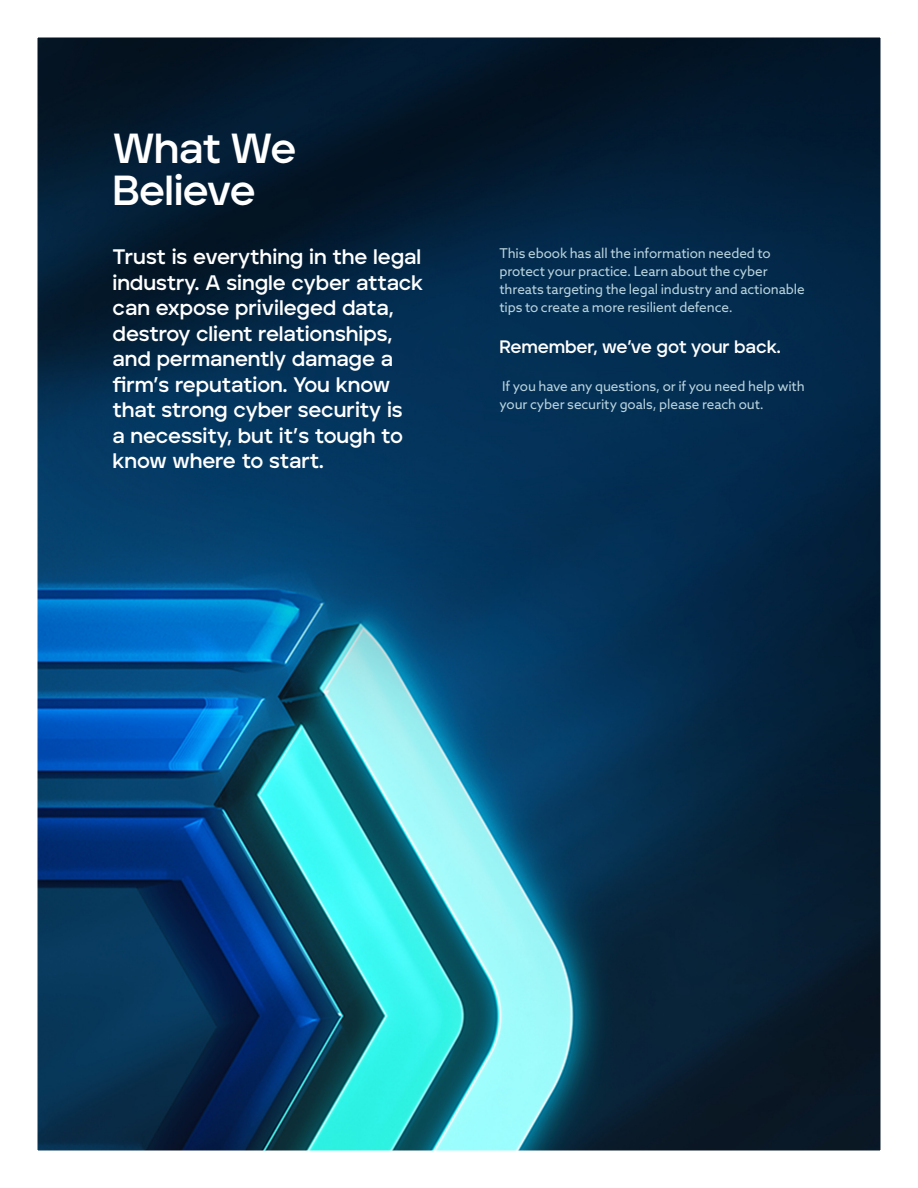
<style>
.page{position:relative;width:918px;height:1188px;background:#fff}
.page>*{position:absolute;margin:0;border:0;box-sizing:border-box;transform-origin:0 0}
.H8___Aventa___28_28{font:700 42px/42px "Aventa";letter-spacing:-.025em;color:#fff}
.Sub_H1___Aventa___12{font:700 21px/25.5px "Aventa";letter-spacing:-.005em;color:#fff}
.Body___Azo_Regular{font:700 18px "Aventa";letter-spacing:-.01em;color:#fff}
.Body___Azo_Regular-2{font:13.5px/18px "Azo Sans";letter-spacing:-.005em;color:#bad4de}
</style>
<div class="page">
<img style="left:39px;top:39px;width:840px;height:1110px">
<p class="H8___Aventa___28_28" style="left:112px;top:127px;width:186px">What We<br>Believe</p>
<p class="Sub_H1___Aventa___12" style="left:112px;top:244px;width:312px">Trust is everything in the legal industry. A single cyber attack can expose privileged data, destroy client relationships, and permanently damage a firm’s reputation. You know that strong cyber security is<br>a necessity, but it’s tough to know where to start.</p>
<p class="Body___Azo_Regular-2" style="left:500px;top:244px;width:307px">This ebook has all the information needed to protect your practice. Learn about the cyber threats targeting the legal industry and actionable tips to create a more resilient defence.</p>
<p class="Body___Azo_Regular" style="left:500px;top:336px;width:283px">Remember, we’ve got your back.</p>
<p class="Body___Azo_Regular-2" style="left:500px;top:377px;width:307px">If you have any questions, or if you need help with your cyber security goals, please reach out.</p>
</div>
